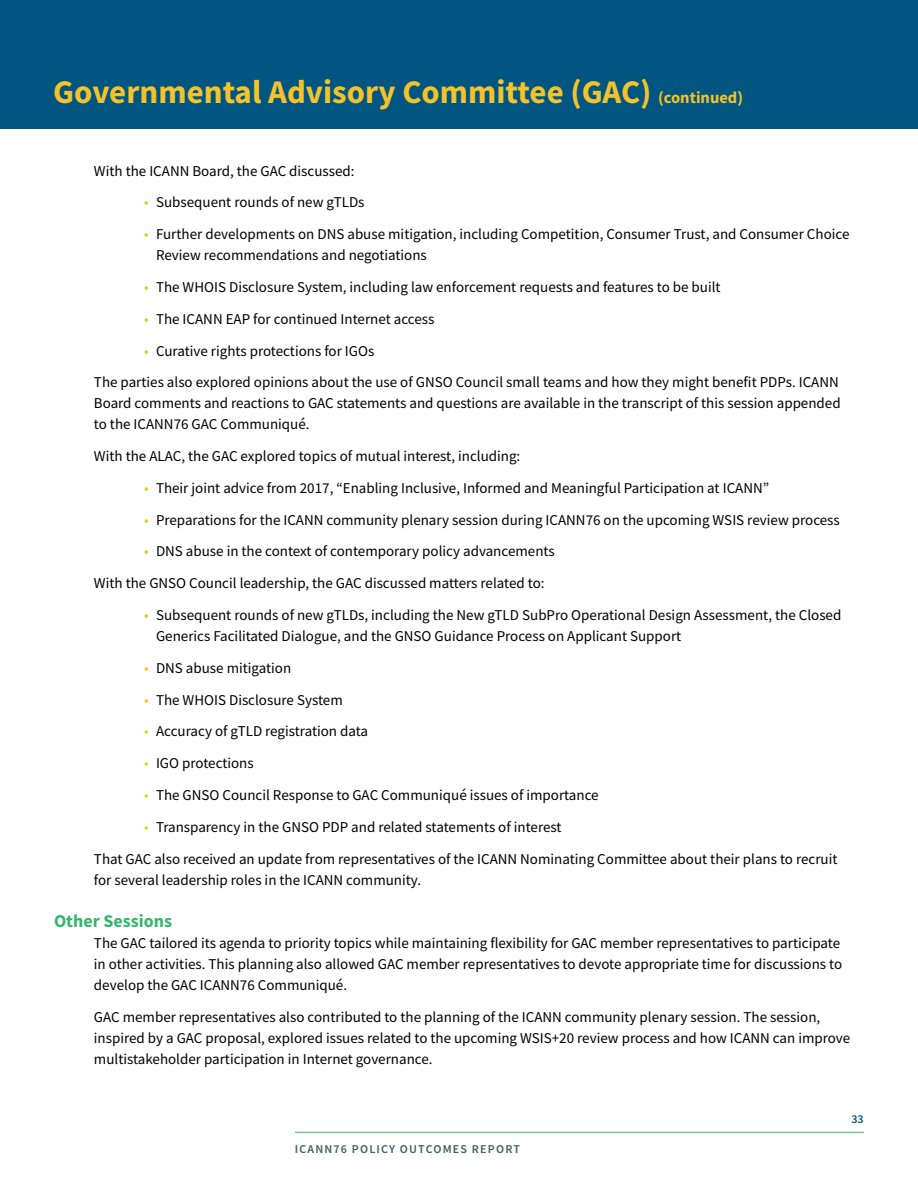
<style>
.page{position:relative;width:918px;height:1188px;background:#fff}
.page>*{position:absolute;margin:0;border:0;box-sizing:border-box;transform-origin:0 0}
.t1{font:700 33px "Source Sans Pro";color:#f4c22a}
.t2{font:700 18px "Source Sans Pro";color:#34b66d}
.t3{font:15px/21px "Source Sans Pro";color:#000}
.t4{font:600 12px "Source Sans Pro";letter-spacing:.1em;color:#3b634d}
.t5{font:600 12px "Source Sans Pro";color:#005581}
.s1{font-size:16.5px}
.s2{color:#f4c22a}
</style>
<div class="page">
<div style="left:0;top:0;width:918px;height:129px;background:#005581"></div>
<hr style="left:295px;top:1132px;width:569px;height:1px;background:#34b66d">
<h1 class="t1" style="left:53px;top:70px;width:691px">Governmental Advisory Committee (GAC) <span class="s1">(continued)</span></h1>
<p class="t3" style="left:94px;top:160px;width:262px">With the ICANN Board, the GAC discussed:</p>
<p class="t3" style="left:144px;top:192px;width:222px"><span class="s2">•</span> Subsequent rounds of new gTLDs</p>
<p class="t3" style="left:156px;top:224px;width:695px;text-indent:-12px"><span class="s2">•</span> Further developments on DNS abuse mitigation, including Competition, Consumer Trust, and Consumer Choice<br>Review recommendations and negotiations</p>
<p class="t3" style="left:144px;top:276px;width:578px"><span class="s2">•</span> The WHOIS Disclosure System, including law enforcement requests and features to be built</p>
<p class="t3" style="left:144px;top:308px;width:292px"><span class="s2">•</span> The ICANN EAP for continued Internet access</p>
<p class="t3" style="left:94px;top:335px;width:746px;line-height:31.8px;text-indent:50px"><span class="s2">•</span> Curative rights protections for IGOs<br>The parties also explored opinions about the use of GNSO Council small teams and how they might benefit PDPs. ICANN</p>
<p class="t3" style="left:94px;top:393px;width:748px">Board comments and reactions to GAC statements and questions are available in the transcript of this session appended to the ICANN76 GAC Communiqué.</p>
<p class="t3" style="left:94px;top:446px;width:428px">With the ALAC, the GAC explored topics of mutual interest, including:</p>
<p class="t3" style="left:144px;top:477px;width:627px"><span class="s2">•</span> Their joint advice from 2017, “Enabling Inclusive, Informed and Meaningful Participation at ICANN”</p>
<p class="t3" style="left:144px;top:509px;width:697px"><span class="s2">•</span> Preparations for the ICANN community plenary session during ICANN76 on the upcoming WSIS review process</p>
<p class="t3" style="left:94px;top:536px;width:462px;line-height:31.8px;text-indent:50px"><span class="s2">•</span> DNS abuse in the context of contemporary policy advancements<br>With the GNSO Council leadership, the GAC discussed matters related to:</p>
<p class="t3" style="left:156px;top:605px;width:687px;text-indent:-12px"><span class="s2">•</span> Subsequent rounds of new gTLDs, including the New gTLD SubPro Operational Design Assessment, the Closed<br>Generics Facilitated Dialogue, and the GNSO Guidance Process on Applicant Support</p>
<p class="t3" style="left:144px;top:657px;width:149px"><span class="s2">•</span> DNS abuse mitigation</p>
<p class="t3" style="left:144px;top:689px;width:200px"><span class="s2">•</span> The WHOIS Disclosure System</p>
<p class="t3" style="left:144px;top:721px;width:226px"><span class="s2">•</span> Accuracy of gTLD registration data</p>
<p class="t3" style="left:144px;top:753px;width:111px"><span class="s2">•</span> IGO protections</p>
<p class="t3" style="left:144px;top:785px;width:456px"><span class="s2">•</span> The GNSO Council Response to GAC Communiqué issues of importance</p>
<p class="t3" style="left:94px;top:811px;width:745px;line-height:31.8px;text-indent:50px"><span class="s2">•</span> Transparency in the GNSO PDP and related statements of interest<br>That GAC also received an update from representatives of the ICANN Nominating Committee about their plans to recruit</p>
<p class="t3" style="left:94px;top:869px;width:329px">for several leadership roles in the ICANN community.</p>
<p class="t2" style="left:54px;top:909px;width:120px">Other Sessions</p>
<p class="t3" style="left:94px;top:932px;width:750px">The GAC tailored its agenda to priority topics while maintaining flexibility for GAC member representatives to participate in other activities. This planning also allowed GAC member representatives to devote appropriate time for discussions to develop the GAC ICANN76 Communiqué.</p>
<p class="t3" style="left:94px;top:1006px;width:758px">GAC member representatives also contributed to the planning of the ICANN community plenary session. The session, inspired by a GAC proposal, explored issues related to the upcoming WSIS+20 review process and how ICANN can improve multistakeholder participation in Internet governance.</p>
<p class="t4" style="left:295px;top:1141px;width:227px">ICANN76 POLICY OUTCOMES REPORT</p>
<p class="t5" style="left:851px;top:1111px;width:14px">33</p>
</div>
